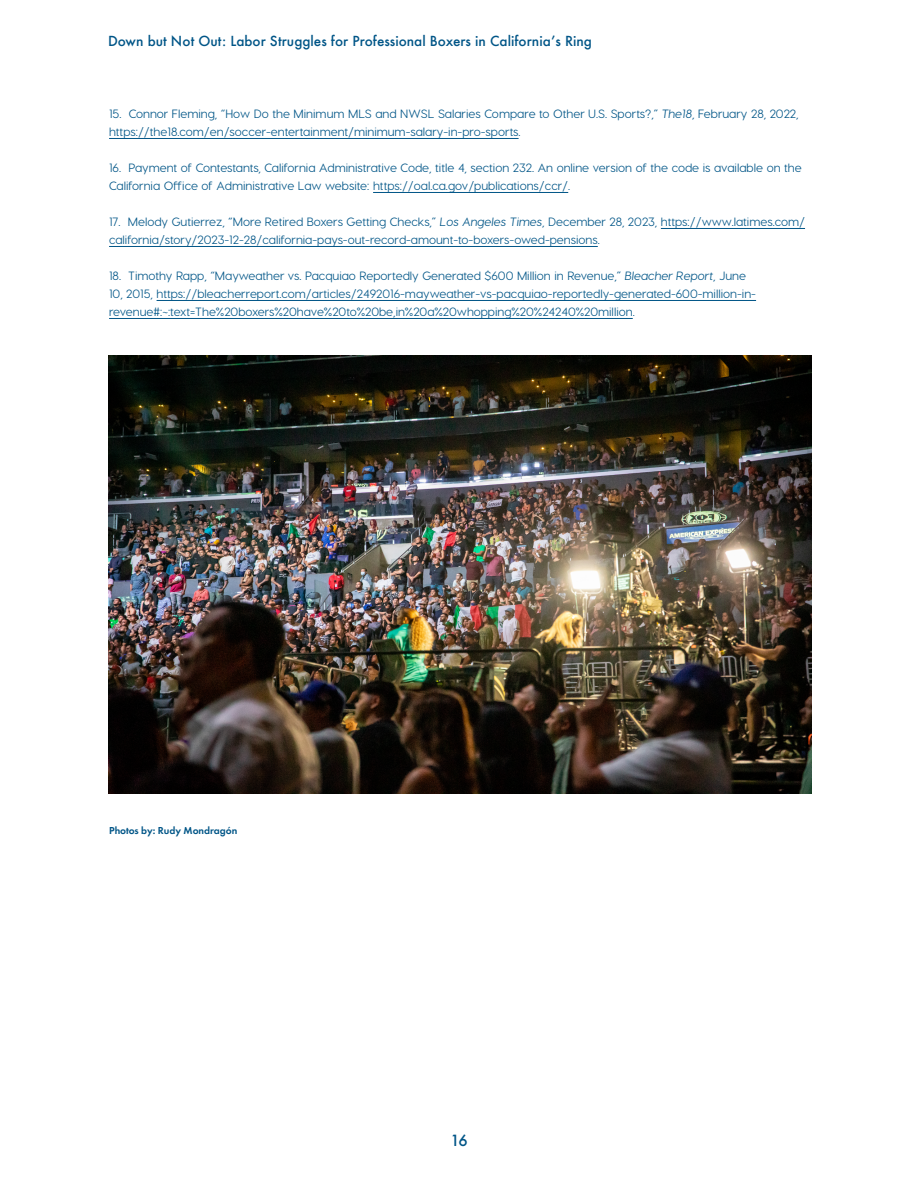
<style>
.page{position:relative;width:918px;height:1188px;background:#fff}
.page>*{position:absolute;margin:0;border:0;box-sizing:border-box;transform-origin:0 0}
.t1{font:500 15px "Futura";color:#005587}
.t2{font:500 13.5px "Futura";color:#005587}
.t3{font:500 12px/18px "Visby CF";color:#005587}
.t4{font:600 10.5px "Futura PT";color:#005587}
.s1{font-style:italic}
</style>
<div class="page">
<hr style="left:109px;top:138px;width:410px;height:1px;background:#005587">
<hr style="left:373px;top:192px;width:195px;height:1px;background:#005587">
<hr style="left:661px;top:228px;width:144px;height:1px;background:#005587">
<hr style="left:109px;top:246px;width:489px;height:1px;background:#005587">
<hr style="left:157px;top:300px;width:599px;height:1px;background:#005587">
<hr style="left:109px;top:318px;width:524px;height:1px;background:#005587">
<img style="left:108px;top:355px;width:704px;height:439px">
<p class="t2" style="left:108px;top:31px;width:486px">Down but Not Out: Labor Struggles for Professional Boxers in California’s Ring</p>
<p class="t3" style="left:109px;top:105px;width:691px">15. Connor Fleming, “How Do the Minimum MLS and NWSL Salaries Compare to Other U.S. Sports?,” <span class="s1">The18</span>, February 28, 2022, https://the18.com/en/soccer-entertainment/minimum-salary-in-pro-sports.</p>
<p class="t3" style="left:109px;top:159px;width:694px">16. Payment of Contestants, California Administrative Code, title 4, section 232. An online version of the code is available on the<br>California Office of Administrative Law website: https://oal.ca.gov/publications/ccr/.</p>
<p class="t3" style="left:109px;top:213px;width:697px">17. Melody Gutierrez, “More Retired Boxers Getting Checks,” <span class="s1">Los Angeles Times</span>, December 28, 2023, https://www.latimes.com/ california/story/2023-12-28/california-pays-out-record-amount-to-boxers-owed-pensions.</p>
<p class="t3" style="left:109px;top:267px;width:649px">18. Timothy Rapp, “Mayweather vs. Pacquiao Reportedly Generated $600 Million in Revenue,” <span class="s1">Bleacher Report</span>, June<br>10, 2015, https://bleacherreport.com/articles/2492016-mayweather-vs-pacquiao-reportedly-generated-600-million-in&shy;revenue#:~:text=The%20boxers%20have%20to%20be,in%20a%20whopping%20%24240%20million.</p>
<p class="t4" style="left:109px;top:824px;width:130px">Photos by: Rudy Mondragón</p>
<p class="t1" style="left:450px;top:1131px;width:19px">16</p>
</div>
